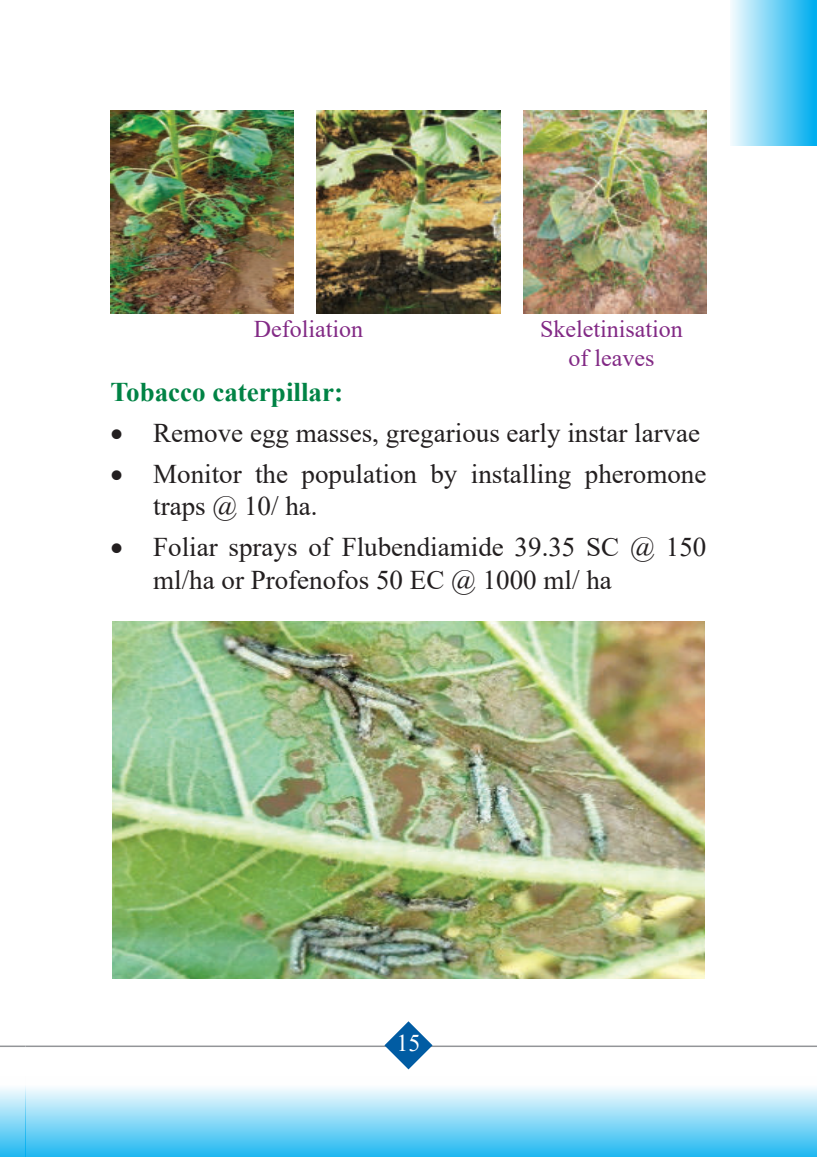
<style>
.page{position:relative;width:817px;height:1157px;background:#fff}
.page>*{position:absolute;margin:0;border:0;box-sizing:border-box;transform-origin:0 0}
.t1{font:27px/32.4px "Times New Roman";color:#231f20}
.t2{font:700 27px "Times New Roman";color:#008345}
.t3{font:24px/28.8px "Times New Roman";color:#822985;text-align:center}
.t4{font:24px "Times New Roman";color:#fff}
</style>
<div class="page">
<div style="left:0;top:1076px;width:26px;height:81px;background:linear-gradient(to bottom,#fff,#20b8f1)"></div>
<div style="left:730px;top:0;width:86px;height:145px;background:linear-gradient(to right,#f5fbfe,#00adef)"></div>
<hr style="left:0;top:1045px;width:26px;height:2px;background:#939598">
<div style="left:26px;top:1076px;width:790px;height:81px;background:linear-gradient(to bottom,#fff,#20b8f1)"></div>
<hr style="left:26px;top:1045px;width:790px;height:2px;background:#939598">
<svg style="left:384px;top:1021px;width:48px;height:48px"></svg>
<img style="left:111px;top:111px;width:183px;height:202px">
<img style="left:523px;top:111px;width:183px;height:202px">
<img style="left:317px;top:111px;width:183px;height:202px">
<img style="left:112px;top:621px;width:592px;height:357px">
<p class="t3" style="left:254px;top:317px;width:111px">Defoliation</p>
<p class="t3" style="left:540px;top:317px;width:144px">Skeletinisation of leaves</p>
<p class="t2" style="left:111px;top:383px;width:234px">Tobacco caterpillar:</p>
<p class="t1" style="left:111px;top:419px;width:591px">• Remove egg masses, gregarious early instar larvae</p>
<p class="t1" style="left:153px;top:460px;width:554px;text-indent:-43px">• Monitor the population by installing pheromone traps @ 10/ ha.</p>
<p class="t1" style="left:153px;top:530px;width:554px;text-indent:-43px">• Foliar sprays of Flubendiamide 39.35 SC @ 150 ml/ha or Profenofos 50 EC @ 1000 ml/ ha</p>
<p class="t4" style="left:396px;top:1034px;width:25px">15</p>
</div>
